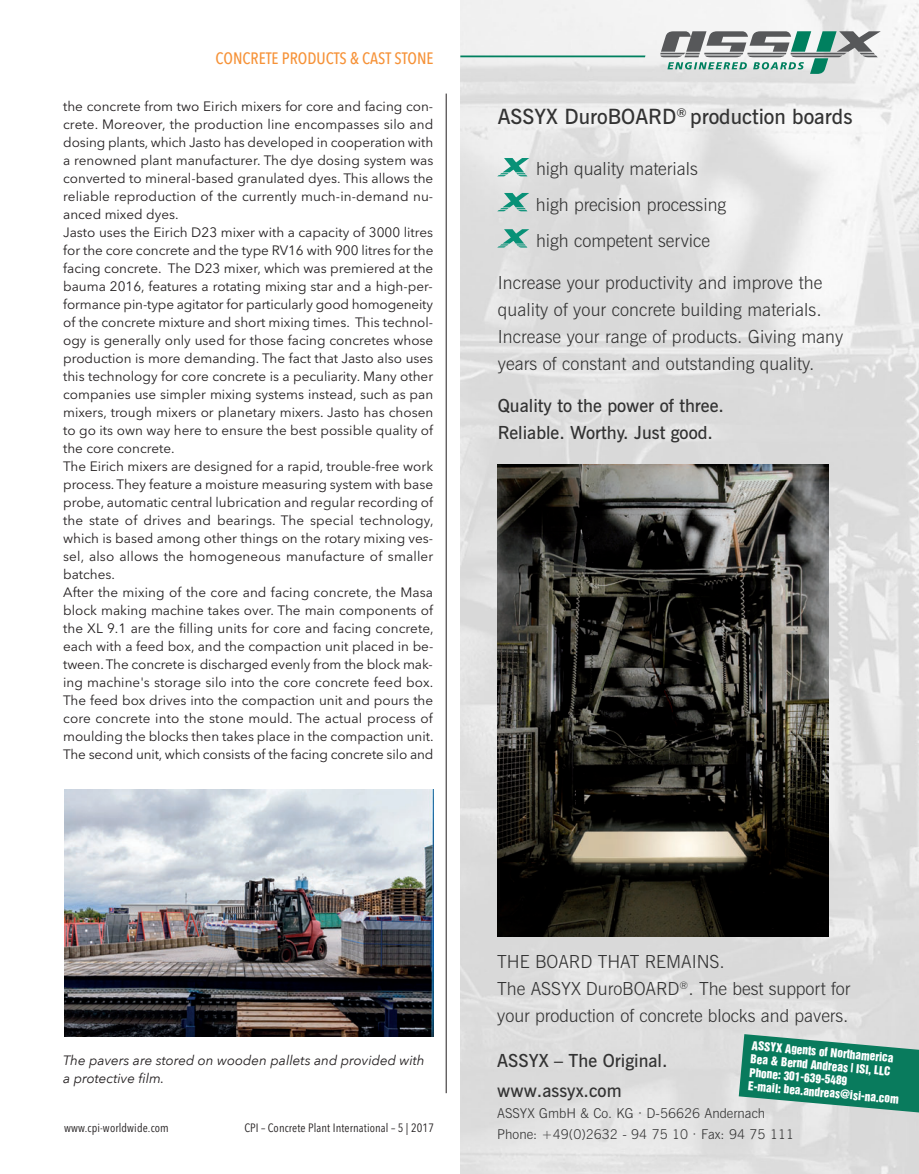
<style>
.page{position:relative;width:919px;height:1174px;background:#fff}
.page>*{position:absolute;margin:0;border:0;box-sizing:border-box;transform-origin:0 0}
.t1{font:600 21px "News Gothic BT";color:#333}
.t2{font:300 18px/27px "News Gothic BT";color:#333}
.t3{font:600 18px/27px "News Gothic BT";color:#333}
.t4{font:500 16.5px "Avenir Next Condensed";color:#f69238}
.t5{font:13.5px/18px "Avenir Next";color:#231f20}
.t6{font:300 13.5px/21px "News Gothic BT";color:#333}
.t7{font:italic 13.5px/18px "Avenir Next";color:#231f20}
.t8{font:12px "Avenir Next Condensed";letter-spacing:.01em;color:#231f20}
.t9{font:11.25px/13.5px "Helvetica Inserat";color:#fff}
</style>
<div class="page">
<img style="left:460px;top:0;width:458px;height:1174px">
<svg style="left:660px;top:31px;width:220px;height:43px"></svg>
<svg style="left:460px;top:55px;width:185px;height:2px"></svg>
<svg style="left:497px;top:158px;width:32px;height:18px"></svg>
<svg style="left:497px;top:193px;width:32px;height:18px"></svg>
<svg style="left:497px;top:229px;width:32px;height:18px"></svg>
<img style="left:497px;top:464px;width:331px;height:472px">
<svg style="left:738px;top:1034px;width:180px;height:80px;background:#3b927b"></svg>
<hr style="left:446px;top:94px;width:1px;height:999px;background:#231f20">
<img style="left:64px;top:789px;width:369px;height:247px">
<p class="t4" style="left:215px;top:48px;width:219px">CONCRETE PRODUCTS &amp; CAST STONE</p>
<p class="t5" style="left:63px;top:98px;width:372px">the concrete from two Eirich mixers for core and facing con&shy;crete. Moreover, the production line encompasses silo and dosing plants, which Jasto has developed in cooperation with a renowned plant manufacturer. The dye dosing system was converted to mineral-based granulated dyes. This allows the reliable reproduction of the currently much-in-demand nu&shy;anced mixed dyes.<br>Jasto uses the Eirich D23 mixer with a capacity of 3000 litres for the core concrete and the type RV16 with 900 litres for the facing concrete. The D23 mixer, which was premiered at the bauma 2016, features a rotating mixing star and a high-per&shy;formance pin-type agitator for particularly good homogeneity of the concrete mixture and short mixing times. This technol&shy;ogy is generally only used for those facing concretes whose production is more demanding. The fact that Jasto also uses this technology for core concrete is a peculiarity. Many other companies use simpler mixing systems instead, such as pan mixers, trough mixers or planetary mixers. Jasto has chosen to go its own way here to ensure the best possible quality of the core concrete.<br>The Eirich mixers are designed for a rapid, trouble-free work process. They feature a moisture measuring system with base probe, automatic central lubrication and regular recording of the state of drives and bearings. The special technology, which is based among other things on the rotary mixing ves&shy;sel, also allows the homogeneous manufacture of smaller batches.<br>After the mixing of the core and facing concrete, the Masa block making machine takes over. The main components of the XL 9.1 are the filling units for core and facing concrete, each with a feed box, and the compaction unit placed in be&shy;tween. The concrete is discharged evenly from the block mak&shy;ing machine's storage silo into the core concrete feed box.<br>The feed box drives into the compaction unit and pours the core concrete into the stone mould. The actual process of moulding the blocks then takes place in the compaction unit.<br>The second unit, which consists of the facing concrete silo and</p>
<h1 class="t1" style="left:498px;top:109px;width:356px">ASSYX DuroBOARD<sup>®</sup> production boards</h1>
<h2 class="t2" style="left:536px;top:152px;width:192px;line-height:36px">high quality materials high precision processing high competent service</h2>
<h2 class="t2" style="left:498px;top:271px;width:347px">Increase your productivity and improve the quality of your concrete building materials.<br>Increase your range of products. Giving many years of constant and outstanding quality.</h2>
<h2 class="t3" style="left:498px;top:393px;width:227px">Quality to the power of three.<br>Reliable. Worthy. Just good.</h2>
<p class="t7" style="left:63px;top:1050px;width:363px">The pavers are stored on wooden pallets and provided with a protective film.</p>
<p class="t8" style="left:64px;top:1123px;width:106px">www.cpi-worldwide.com</p>
<p class="t8" style="left:244px;top:1123px;width:191px">CPI – Concrete Plant International – 5 | 2017</p>
<h2 class="t2" style="left:497px;top:949px;width:354px">THE BOARD THAT REMAINS.<br>The ASSYX DuroBOARD<sup>®</sup>. The best support for your production of concrete blocks and pavers.</h2>
<h2 class="t3" style="left:497px;top:1047px;width:172px;line-height:30px">ASSYX – The Original. www.assyx.com</h2>
<p class="t6" style="left:497px;top:1104px;width:298px">ASSYX GmbH &amp; Co. KG · D-56626 Andernach<br>Phone: +49(0)2632 - 94 75 10 · Fax: 94 75 111</p>
<p class="t9" style="left:752px;top:1039px;width:153px;rotate:5deg">ASSYX Agents of Northamerica<br>Bea &amp; Bernd Andreas | ISI, LLC<br>Phone: 301-639-5489<br>E-mail: bea.andreas@isi-na.com</p>
</div>
